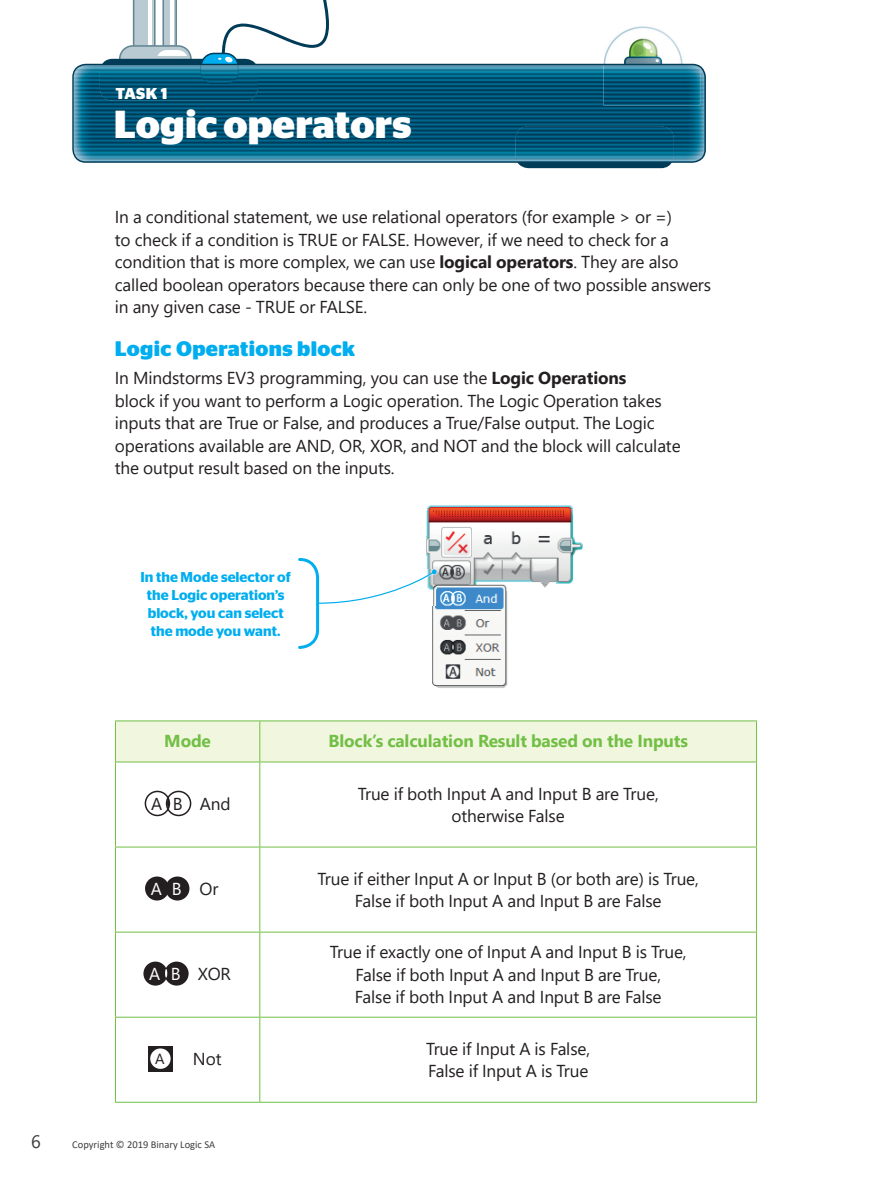
<style>
.page{position:relative;width:893px;height:1191px;background:#fff}
.page>*{position:absolute;margin:0;border:0;box-sizing:border-box;transform-origin:0 0}
.t1{font:700 39px "Stag Sans";letter-spacing:.005em;color:#fff}
.t2{font:700 21px "Stag Sans";letter-spacing:.015em;color:#00aeef}
.t3{font:18px "Segoe UI";color:#3e3e3f}
.t4{font:17.25px/22.5px "Segoe UI";letter-spacing:-.01em;color:#231f20}
.t5{font:700 17.25px "Segoe UI";letter-spacing:-.01em;color:#71bf44}
.t6{font:17.25px "Segoe UI";color:#fff}
.t7{font:700 15.75px "Stag Sans";color:#fff}
.t8{font:14.7px "Segoe UI";color:#231f20}
.t9{font:600 14.25px/18px "Stag Sans";color:#00aeef;text-align:center}
.t10{font:10.5px "Calibri";color:#3e3e3f}
.s1{font-weight:700}
.s2{color:#231f20}
.s3{color:#fff}
</style>
<div class="page">
<img style="left:603px;top:26px;width:92px;height:38px">
<svg style="left:119px;top:0;width:73px;height:59px"></svg>
<div style="left:100px;top:59px;width:158px;height:42px;background:#003b57;border-radius:13px"></div>
<div style="left:516px;top:126px;width:158px;height:42px;background:#003b57;border-radius:13px"></div>
<svg style="left:200px;top:0;width:129px;height:64px"></svg>
<img style="left:75px;top:64px;width:631px;height:98px">
<img style="left:603px;top:64px;width:97px;height:41px">
<img style="left:100px;top:67px;width:158px;height:34px">
<img style="left:516px;top:126px;width:158px;height:34px">
<img style="left:200px;top:67px;width:39px;height:17px">
<div style="left:72px;top:64px;width:634px;height:99px;border:2px solid #003b57;border-radius:13px"></div>
<img style="left:426px;top:505px;width:157px;height:183px">
<svg style="left:298px;top:556px;width:139px;height:94px"></svg>
<div style="left:116px;top:721px;width:640px;height:40px;background:#f1f6df"></div>
<svg style="left:260px;top:762px;width:496px;height:339px"></svg>
<hr style="left:115px;top:721px;width:1px;height:40px;background:#71bf44">
<hr style="left:259px;top:721px;width:1px;height:40px;background:#71bf44">
<hr style="left:115px;top:762px;width:1px;height:84px;background:#71bf44">
<hr style="left:259px;top:762px;width:1px;height:84px;background:#71bf44">
<hr style="left:115px;top:847px;width:1px;height:84px;background:#71bf44">
<hr style="left:259px;top:847px;width:1px;height:84px;background:#71bf44">
<hr style="left:115px;top:932px;width:1px;height:84px;background:#71bf44">
<hr style="left:259px;top:932px;width:1px;height:84px;background:#71bf44">
<hr style="left:115px;top:1017px;width:1px;height:84px;background:#71bf44">
<hr style="left:259px;top:1017px;width:1px;height:84px;background:#71bf44">
<hr style="left:115px;top:720px;width:145px;height:1px;background:#71bf44">
<hr style="left:260px;top:720px;width:497px;height:1px;background:#71bf44">
<hr style="left:756px;top:721px;width:1px;height:40px;background:#71bf44">
<hr style="left:115px;top:761px;width:145px;height:1px;background:#71bf44">
<hr style="left:260px;top:761px;width:497px;height:1px;background:#71bf44">
<hr style="left:756px;top:762px;width:1px;height:84px;background:#71bf44">
<hr style="left:115px;top:846px;width:145px;height:1px;background:#71bf44">
<hr style="left:260px;top:846px;width:497px;height:1px;background:#71bf44">
<hr style="left:756px;top:847px;width:1px;height:84px;background:#71bf44">
<hr style="left:115px;top:931px;width:145px;height:1px;background:#71bf44">
<hr style="left:260px;top:931px;width:497px;height:1px;background:#71bf44">
<hr style="left:756px;top:932px;width:1px;height:84px;background:#71bf44">
<hr style="left:115px;top:1016px;width:145px;height:1px;background:#71bf44">
<hr style="left:260px;top:1016px;width:497px;height:1px;background:#71bf44">
<hr style="left:756px;top:1017px;width:1px;height:84px;background:#71bf44">
<hr style="left:115px;top:1101px;width:145px;height:1px;background:#71bf44">
<hr style="left:260px;top:1101px;width:497px;height:1px;background:#71bf44">
<div style="left:145px;top:790px;width:25px;height:26px;border:2px solid #231f20;border-radius:50%"></div>
<div style="left:166px;top:790px;width:25px;height:26px;border:2px solid #231f20;border-radius:50%"></div>
<svg style="left:167px;top:798px;width:2px;height:9px"></svg>
<div style="left:145px;top:876px;width:24px;height:24px;background:#231f20;border-radius:50%"></div>
<div style="left:165px;top:876px;width:24px;height:24px;background:#231f20;border-radius:50%"></div>
<div style="left:143px;top:961px;width:24px;height:24px;background:#231f20;border-radius:50%"></div>
<div style="left:165px;top:961px;width:24px;height:24px;background:#231f20;border-radius:50%"></div>
<svg style="left:165px;top:969px;width:2px;height:8px"></svg>
<svg style="left:148px;top:1046px;width:24px;height:25px"></svg>
<div style="left:150px;top:1048px;width:21px;height:20px;background:#fff;border-radius:50%"></div>
<p class="t7" style="left:115px;top:84px;width:54px">TASK 1</p>
<h1 class="t1" style="left:114px;top:102px;width:299px">Logic operators</h1>
<p class="t4" style="left:115px;top:204px;width:598px">In a conditional statement, we use relational operators (for example &gt; or =)<br>to check if a condition is TRUE or FALSE. However, if we need to check for a condition that is more complex, we can use <span class="s1">logical operators</span>. They are also called boolean operators because there can only be one of two possible answers in any given case - TRUE or FALSE.</p>
<p class="t2" style="left:115px;top:336px;width:242px">Logic Operations block</p>
<p class="t4" style="left:115px;top:365px;width:567px">In Mindstorms EV3 programming, you can use the <span class="s1">Logic Operations<br></span>block if you want to perform a Logic operation. The Logic Operation takes inputs that are True or False, and produces a True/False output. The Logic operations available are AND, OR, XOR, and NOT and the block will calculate the output result based on the inputs.</p>
<p class="t9" style="left:141px;top:568px;width:152px">In the Mode selector of the Logic operation’s block, you can select the mode you want.</p>
<p class="t5" style="left:164px;top:724px;width:48px">Mode</p>
<p class="t5" style="left:328px;top:724px;width:361px">Βlock’s calculation Result based on the Inputs</p>
<p class="t4" style="left:151px;top:791px;width:81px">A B And</p>
<p class="t4" style="left:358px;top:780px;width:302px;text-align:center">True if both Input A and Input B are True, otherwise False</p>
<p class="t6" style="left:151px;top:872px;width:69px">AB <span class="s2">Or</span></p>
<p class="t4" style="left:318px;top:865px;width:383px;text-align:center">True if either Input A or Input B (or both are) is True,<br>False if both Input A and Input B are False</p>
<p class="t4" style="left:149px;top:961px;width:83px"><span class="s3">A B</span> XOR</p>
<p class="t4" style="left:330px;top:939px;width:358px;text-align:center">True if exactly one of Input A and Input B is True,<br>False if both Input A and Input B are True,<br>False if both Input A and Input B are False</p>
<p class="t8" style="left:155px;top:1045px;width:11px">A</p>
<p class="t4" style="left:193px;top:1046px;width:30px">Not</p>
<p class="t4" style="left:426px;top:1035px;width:165px">True if Input A is False,<br>False if Input A is True</p>
<p class="t3" style="left:31px;top:1125px;width:11px">6</p>
<p class="t10" style="left:72px;top:1137px;width:144px">Copyright © 2019 Binary Logic SA</p>
</div>
